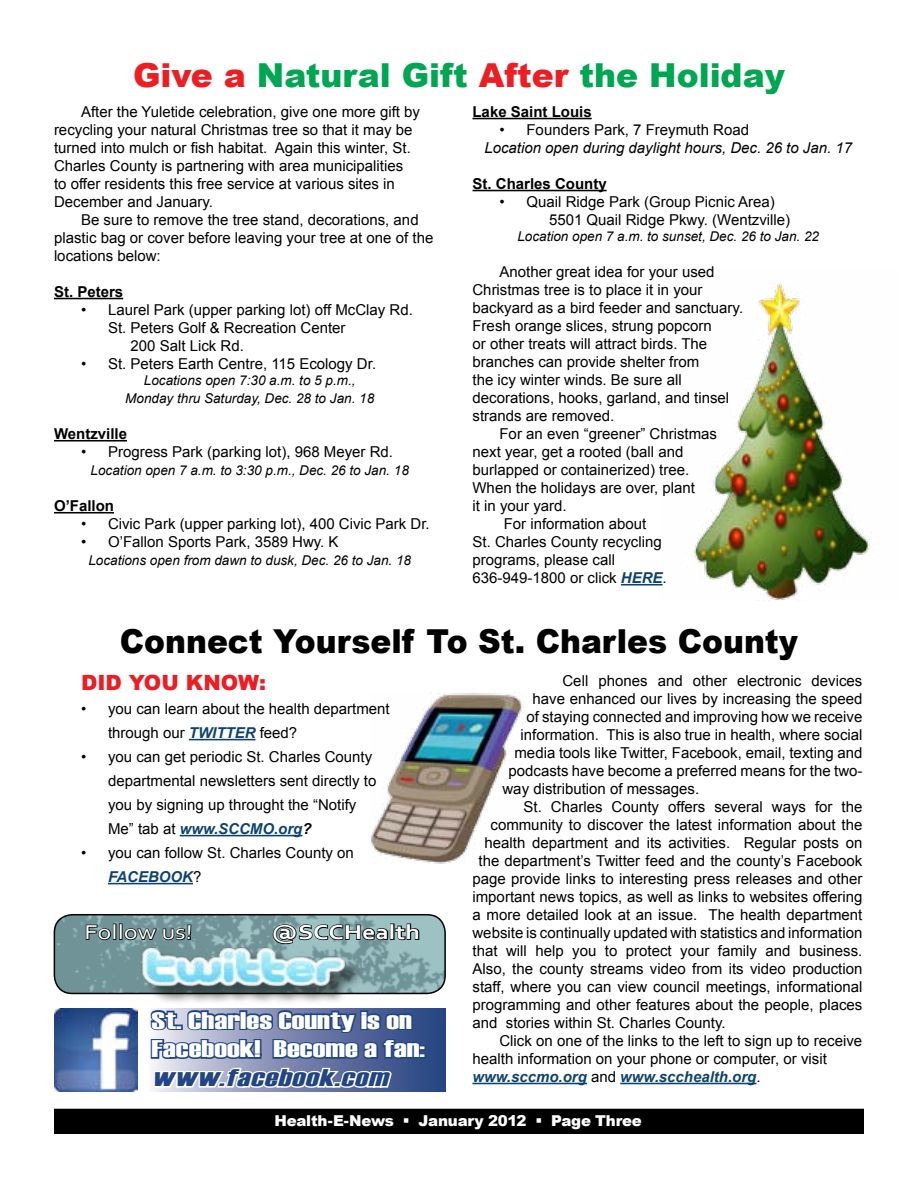
<style>
.page{position:relative;width:918px;height:1188px;background:#fff}
.page>*{position:absolute;margin:0;border:0;box-sizing:border-box;transform-origin:0 0}
.t1{font:900 33px "Arial";color:#000;scale:.95 1}
.t2{font:900 33px "Arial";color:#00a651}
.t3{font:24px/28.8px "Haettenschweiler";color:#fff;scale:1.5 1}
.t4{font:italic 24px "Haettenschweiler";color:#224683;scale:1.5 1}
.t5{font:900 21px "Arial";color:#ed1d24}
.t6{font:700 21px "Corbel";color:#fff;scale:1.25 1}
.t7{font:21px "Corbel";color:#fff;scale:1.25 1}
.t8{font:15px/18px "Arial";color:#000}
.t9{font:700 15px "Arial";color:#000}
.t10{font:italic 15px "Arial";color:#000}
.t11{font:900 15px "Arial";letter-spacing:-.015em;color:#fff}
.t12{font:italic 700 15px "Arial";color:#0e4370}
.t13{font:italic 13.5px/18px "Arial";color:#000;text-align:center}
.s1{color:#ed1d24}
.s2{font-weight:700;font-style:italic;color:#0e4370}
.s3{font-weight:700;font-style:italic}
.s4{font-weight:400;font-style:normal;color:#000}
</style>
<div class="page">
<hr style="left:189px;top:739px;width:67px;height:1px;background:#0e4370">
<hr style="left:180px;top:835px;width:122px;height:1px;background:#0e4370">
<hr style="left:108px;top:883px;width:85px;height:1px;background:#0e4370">
<hr style="left:472px;top:1083px;width:115px;height:1px;background:#0e4370">
<hr style="left:620px;top:1083px;width:136px;height:1px;background:#0e4370">
<hr style="left:54px;top:298px;width:69px;height:1px;background:#000">
<hr style="left:54px;top:440px;width:73px;height:2px;background:#000">
<hr style="left:54px;top:512px;width:60px;height:2px;background:#000">
<hr style="left:472px;top:118px;width:120px;height:1px;background:#000">
<hr style="left:472px;top:190px;width:135px;height:1px;background:#000">
<hr style="left:621px;top:584px;width:42px;height:2px;background:#0e4370">
<div style="left:56px;top:1111px;width:806px;height:21px;background:#000"></div>
<div style="left:54px;top:1109px;width:810px;height:25px;border:4px solid #000"></div>
<img style="left:662px;top:283px;width:210px;height:317px">
<img style="left:54px;top:915px;width:391px;height:78px">
<div style="left:54px;top:914px;width:392px;height:80px;border:2px solid #000;border-radius:18px"></div>
<svg style="left:85px;top:924px;width:27px;height:17px"></svg>
<div style="left:113px;top:924px;width:3px;height:16px;border:2px solid #000"></div>
<div style="left:119px;top:924px;width:3px;height:16px;border:2px solid #000"></div>
<svg style="left:123px;top:920px;width:68px;height:29px;background:#5e7a7c"></svg>
<div style="left:187px;top:925px;width:4px;height:10px;border:2px solid #000"></div>
<svg style="left:272px;top:914px;width:148px;height:31px;background:#668082"></svg>
<div style="left:145px;top:951px;width:219px;height:54px;background:#000;opacity:.5"></div>
<img style="left:141px;top:947px;width:206px;height:40px">
<svg style="left:154px;top:1008px;width:292px;height:84px;background:#34518a"></svg>
<img style="left:54px;top:1008px;width:83px;height:83px">
<div style="left:419px;top:1045px;width:7px;height:6px;border:3px solid #224683"></div>
<div style="left:419px;top:1053px;width:7px;height:6px;border:3px solid #224683"></div>
<svg style="left:150px;top:1009px;width:272px;height:83px;background:#7687af"></svg>
<img style="left:370px;top:692px;width:153px;height:172px">
<h1 class="t2" style="left:133px;top:51px;width:653px"><span class="s1">Give a</span> Natural Gift <span class="s1">After</span> the Holiday</h1>
<p class="t8" style="left:54px;top:103px;width:368px;text-indent:27px">After the Yuletide celebration, give one more gift by recycling your natural Christmas tree so that it may be turned into mulch or fish habitat. Again this winter, St.<br>Charles County is partnering with area municipalities<br>to offer residents this free service at various sites in December and January.</p>
<p class="t8" style="left:54px;top:211px;width:381px;text-indent:27px">Be sure to remove the tree stand, decorations, and plastic bag or cover before leaving your tree at one of the locations below:</p>
<p class="t9" style="left:54px;top:282px;width:71px">St. Peters</p>
<p class="t8" style="left:81px;top:301px;width:333px">• Laurel Park (upper parking lot) off McClay Rd.</p>
<p class="t8" style="left:108px;top:319px;width:239px">St. Peters Golf &amp; Recreation Center</p>
<p class="t8" style="left:130px;top:337px;width:115px">200 Salt Lick Rd.</p>
<p class="t8" style="left:81px;top:355px;width:297px">• St. Peters Earth Centre, 115 Ecology Dr.</p>
<p class="t13" style="left:125px;top:372px;width:250px">Locations open 7:30 a.m. to 5 p.m.,<br>Monday thru Saturday, Dec. 28 to Jan. 18</p>
<p class="t9" style="left:54px;top:424px;width:75px">Wentzville</p>
<p class="t8" style="left:81px;top:443px;width:314px">• Progress Park (parking lot), 968 Meyer Rd.</p>
<p class="t13" style="left:91px;top:462px;width:320px">Location open 7 a.m. to 3:30 p.m., Dec. 26 to Jan. 18</p>
<p class="t9" style="left:54px;top:496px;width:62px">O’Fallon</p>
<p class="t8" style="left:81px;top:515px;width:350px">• Civic Park (upper parking lot), 400 Civic Park Dr.</p>
<p class="t8" style="left:81px;top:533px;width:259px">• O’Fallon Sports Park, 3589 Hwy. K</p>
<p class="t13" style="left:88px;top:552px;width:324px">Locations open from dawn to dusk, Dec. 26 to Jan. 18</p>
<p class="t9" style="left:472px;top:102px;width:121px">Lake Saint Louis</p>
<p class="t8" style="left:500px;top:121px;width:251px">• Founders Park, 7 Freymuth Road</p>
<p class="t10" style="left:484px;top:138px;width:369px">Location open during daylight hours, Dec. 26 to Jan. 17</p>
<p class="t9" style="left:472px;top:174px;width:136px">St. Charles County</p>
<p class="t8" style="left:549px;top:193px;width:243px;text-indent:-50px">• Quail Ridge Park (Group Picnic Area)<br>5501 Quail Ridge Pkwy. (Wentzville)</p>
<p class="t13" style="left:517px;top:228px;width:303px">Location open 7 a.m. to sunset, Dec. 26 to Jan. 22</p>
<p class="t8" style="left:500px;top:263px;width:217px">Another great idea for your used</p>
<p class="t8" style="left:472px;top:281px;width:232px">Christmas tree is to place it in your</p>
<p class="t8" style="left:472px;top:299px;width:272px">backyard as a bird feeder and sanctuary.</p>
<p class="t8" style="left:472px;top:317px;width:241px">Fresh orange slices, strung popcorn</p>
<p class="t8" style="left:472px;top:335px;width:236px">or other treats will attract birds. The</p>
<p class="t8" style="left:472px;top:353px;width:228px">branches can provide shelter from</p>
<p class="t8" style="left:472px;top:371px;width:211px">the icy winter winds. Be sure all</p>
<p class="t8" style="left:472px;top:389px;width:258px">decorations, hooks, garland, and tinsel</p>
<p class="t8" style="left:472px;top:407px;width:143px">strands are removed.</p>
<p class="t8" style="left:500px;top:425px;width:219px">For an even “greener” Christmas</p>
<p class="t8" style="left:472px;top:443px;width:212px">next year, get a rooted (ball and</p>
<p class="t8" style="left:472px;top:461px;width:218px">burlapped or containerized) tree.</p>
<p class="t8" style="left:472px;top:479px;width:224px">When the holidays are over, plant</p>
<p class="t8" style="left:472px;top:497px;width:96px">it in your yard.</p>
<p class="t8" style="left:504px;top:515px;width:144px">For information about</p>
<p class="t8" style="left:472px;top:533px;width:191px">St. Charles County recycling</p>
<p class="t8" style="left:472px;top:551px;width:144px">programs, please call</p>
<p class="t8" style="left:472px;top:569px;width:196px">636-949-1800 or click <span class="s2">HERE</span>.</p>
<h1 class="t1" style="left:120px;top:617px;width:715px">Connect Yourself To St. Charles County</h1>
<h3 class="t5" style="left:81px;top:667px;width:187px">DID YOU KNOW:</h3>
<p class="t8" style="left:108px;top:697px;width:283px;line-height:24px;text-indent:-27px">• you can learn about the health department through our <span class="s2">TWITTER</span> feed?</p>
<p class="t8" style="left:108px;top:745px;width:270px;line-height:24px;text-indent:-27px">• you can get periodic St. Charles County departmental newsletters sent directly to you by signing up throught the “Notify Me” tab at <span class="s2">www.SCCMO.org</span><span class="s3">?</span></p>
<p class="t8" style="left:108px;top:841px;width:247px;line-height:24px;text-indent:-27px">• you can follow St. Charles County on<br><span class="s2">FACEBOOK</span>?</p>
<h3 class="t7" style="left:84px;top:919px;width:88px">Follow us!</h3>
<h3 class="t6" style="left:271px;top:919px;width:121px">@SCCHealth</h3>
<h2 class="t3" style="left:152px;top:1006px;width:184px">St. Charles County is on<br>Facebook! Become a fan:</h2>
<h2 class="t4" style="left:152px;top:1061px;width:165px">www.facebook.com</h2>
<p class="t8" style="left:562px;top:672px;width:301px">Cell phones and other electronic devices</p>
<p class="t8" style="left:532px;top:690px;width:331px">have enhanced our lives by increasing the speed</p>
<p class="t8" style="left:526px;top:708px;width:337px">of staying connected and improving how we receive</p>
<p class="t8" style="left:520px;top:726px;width:343px">information. This is also true in health, where social</p>
<p class="t8" style="left:514px;top:744px;width:349px">media tools like Twitter, Facebook, email, texting and</p>
<p class="t8" style="left:508px;top:762px;width:355px">podcasts have become a preferred means for the two-</p>
<p class="t8" style="left:502px;top:780px;width:198px">way distribution of messages.</p>
<p class="t8" style="left:524px;top:798px;width:340px">St. Charles County offers several ways for the</p>
<p class="t8" style="left:490px;top:816px;width:373px">community to discover the latest information about the</p>
<p class="t8" style="left:484px;top:834px;width:379px">health department and its activities. Regular posts on</p>
<p class="t8" style="left:478px;top:852px;width:385px">the department’s Twitter feed and the county’s Facebook</p>
<p class="t8" style="left:472px;top:870px;width:391px">page provide links to interesting press releases and other</p>
<p class="t8" style="left:472px;top:888px;width:391px">important news topics, as well as links to websites offering</p>
<p class="t8" style="left:472px;top:906px;width:391px">a more detailed look at an issue. The health department</p>
<p class="t8" style="left:472px;top:924px;width:391px">website is continually updated with statistics and information</p>
<p class="t8" style="left:472px;top:942px;width:391px">that will help you to protect your family and business.</p>
<p class="t8" style="left:472px;top:960px;width:391px">Also, the county streams video from its video production</p>
<p class="t8" style="left:472px;top:978px;width:391px">staff, where you can view council meetings, informational</p>
<p class="t8" style="left:472px;top:996px;width:391px">programming and other features about the people, places</p>
<p class="t8" style="left:472px;top:1014px;width:255px">and stories within St. Charles County.</p>
<p class="t8" style="left:500px;top:1032px;width:364px">Click on one of the links to the left to sign up to receive</p>
<p class="t8" style="left:472px;top:1050px;width:356px">health information on your phone or computer, or visit</p>
<p class="t12" style="left:472px;top:1067px;width:290px">www.sccmo.org <span class="s4">and</span> www.scchealth.org<span class="s4">.</span></p>
<p class="t11" style="left:274px;top:1110px;width:369px">Health-E-News ▪ January 2012 ▪ Page Three</p>
</div>
